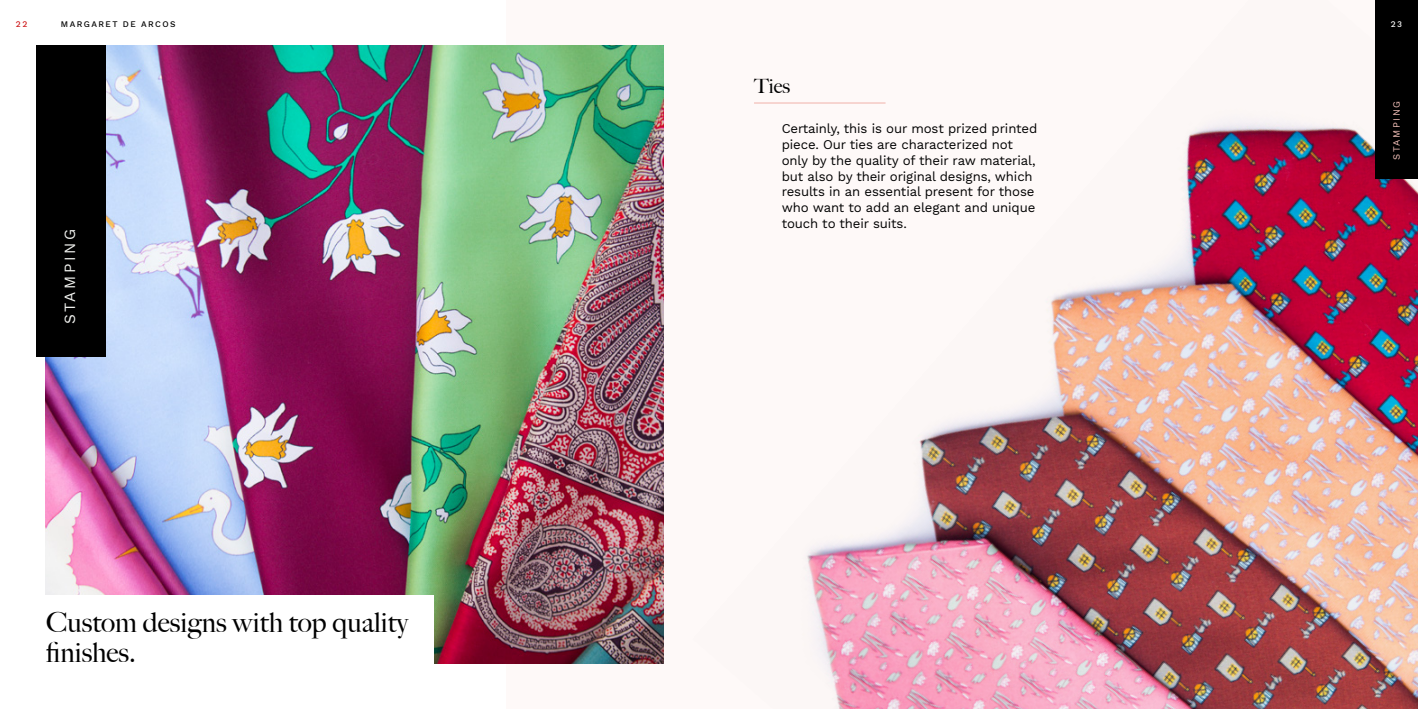
<style>
.page{position:relative;width:1418px;height:709px;background:#fff}
.page>*{position:absolute;margin:0;border:0;box-sizing:border-box;transform-origin:0 0}
.t1{font:500 27.5px/30px "Big Caslon";color:#000}
.t2{font:500 20px "Big Caslon";color:#000}
.t3{font:15.38px "Work Sans";letter-spacing:.17em;color:#f1f2ef}
.t4{font:13.12px/15.8px "Work Sans";letter-spacing:-.01em;color:#000}
.t5{font:9.5px "Work Sans";letter-spacing:.17em;color:#f3c0b9}
.t6{font:500 8.38px "Work Sans";letter-spacing:.17em;color:#000}
.t7{font:500 8.38px "Work Sans";color:#cd1719}
.t8{font:500 8.38px "Work Sans";color:#fff}
</style>
<div class="page">
<div style="left:507px;top:0;width:910px;height:709px;background:#fef9f8"></div>
<img style="left:807px;top:102px;width:610px;height:607px">
<hr style="left:754px;top:102px;width:131px;height:2px;background:#f3c0b9">
<img style="left:45px;top:45px;width:619px;height:619px">
<div style="left:0;top:596px;width:433px;height:85px;background:#fff"></div>
<div style="left:1374px;top:0;width:43px;height:179px;background:#000"></div>
<div style="left:36px;top:45px;width:70px;height:311px;background:#000"></div>
<p class="t7" style="left:16px;top:19px;width:13px">22</p>
<p class="t6" style="left:61px;top:19px;width:116px">MARGARET DE ARCOS</p>
<p class="t8" style="left:1390px;top:19px;width:13px">23</p>
<p class="t3" style="left:61px;top:324px;width:96px;rotate:-90deg">STAMPING</p>
<h1 class="t1" style="left:46px;top:606px;width:364px">Custom designs with top quality finishes.</h1>
<h2 class="t2" style="left:754px;top:69px;width:38px">Ties</h2>
<p class="t4" style="left:781px;top:122px;width:257px">Certainly, this is our most prized printed piece. Our ties are characterized not only by the quality of their raw material, but also by their original designs, which results in an essential present for those who want to add an elegant and unique touch to their suits.</p>
<p class="t5" style="left:1390px;top:159px;width:60px;rotate:-90deg">STAMPING</p>
</div>
